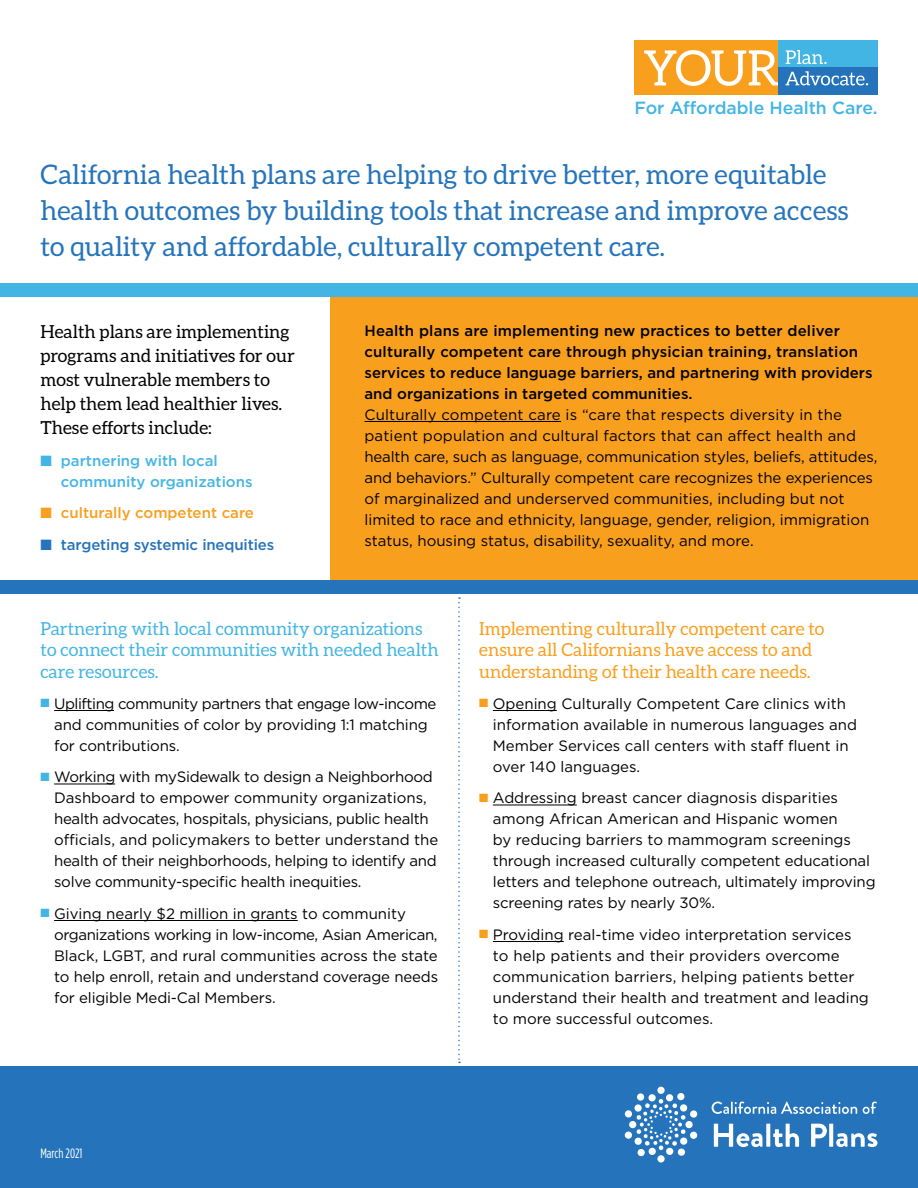
<style>
.page{position:relative;width:918px;height:1188px;background:#fff}
.page>*{position:absolute;margin:0;border:0;box-sizing:border-box;transform-origin:0 0}
.t1{font:27px/36px "Aleo";color:#2574bb}
.t2{font:18px/24px "Aleo";color:#000}
.t3{font:18px/21px "Aleo";color:#f99f1e}
.t4{font:18px/21px "Aleo";color:#43b5e4}
.t5{font:500 17.55px "Gotham";color:#43b5e4}
.t6{font:15px/21px "Gotham";color:#000}
.t7{font:15px/21px "Gotham";letter-spacing:-.02em;color:#000}
.t8{font:500 15px/21px "Gotham";color:#000}
.t9{font:15px/21px "Gotham";letter-spacing:-.025em;color:#000}
.t10{font:500 15px/21px "Gotham";color:#43b5e4}
.t11{font:500 15px "Gotham";letter-spacing:-.01em;color:#2574bb}
.t12{font:500 15px "Gotham";color:#f99f1e}
.t13{font:13.5px "Gotham Condensed";color:#fff}
.s1{color:#43b5e4}
.s2{color:#f99f1e}
</style>
<div class="page">
<div style="left:634px;top:40px;width:144px;height:55px;background:#f99f1e"></div>
<svg style="left:644px;top:50px;width:134px;height:36px"></svg>
<div style="left:778px;top:40px;width:100px;height:28px;background:#43b5e4"></div>
<div style="left:778px;top:68px;width:100px;height:27px;background:#2574bb"></div>
<svg style="left:786px;top:50px;width:41px;height:14px"></svg>
<svg style="left:786px;top:71px;width:82px;height:14px"></svg>
<div style="left:0;top:1066px;width:918px;height:122px;background:#2574bb"></div>
<div style="left:331px;top:297px;width:587px;height:283px;background:#f99f1e"></div>
<div style="left:0;top:580px;width:918px;height:14px;background:#2574bb"></div>
<div style="left:0;top:284px;width:918px;height:13px;background:#43b5e4"></div>
<svg style="left:712px;top:1102px;width:145px;height:12px"></svg>
<svg style="left:863px;top:1102px;width:14px;height:12px"></svg>
<svg style="left:714px;top:1124px;width:48px;height:23px"></svg>
<svg style="left:766px;top:1124px;width:4px;height:23px"></svg>
<svg style="left:773px;top:1124px;width:26px;height:23px"></svg>
<svg style="left:811px;top:1124px;width:16px;height:23px"></svg>
<svg style="left:829px;top:1124px;width:4px;height:23px"></svg>
<svg style="left:836px;top:1133px;width:41px;height:14px"></svg>
<div style="left:657px;top:1155px;width:8px;height:7px;background:#fff;border-radius:50%"></div>
<div style="left:657px;top:1087px;width:8px;height:7px;background:#fff;border-radius:50%"></div>
<svg style="left:624px;top:1093px;width:74px;height:64px"></svg>
<hr style="left:364px;top:421px;width:197px;height:1px;background:#000">
<hr style="left:54px;top:710px;width:60px;height:1px;background:#000">
<hr style="left:54px;top:784px;width:61px;height:1px;background:#000">
<hr style="left:54px;top:920px;width:244px;height:1px;background:#000">
<hr style="left:493px;top:710px;width:64px;height:1px;background:#000">
<hr style="left:493px;top:805px;width:84px;height:1px;background:#000">
<hr style="left:493px;top:941px;width:71px;height:1px;background:#000">
<svg style="left:458px;top:597px;width:2px;height:466px"></svg>
<p class="t5" style="left:634px;top:97px;width:245px">For Affordable Health Care.</p>
<h1 class="t1" style="left:40px;top:156px;width:810px">California health plans are helping to drive better, more equitable health outcomes by building tools that increase and improve access to quality and affordable, culturally competent care.</h1>
<p class="t2" style="left:40px;top:320px;width:256px">Health plans are implementing programs and initiatives for our most vulnerable members to help them lead healthier lives.<br>These efforts include:</p>
<p class="t10" style="left:61px;top:450px;width:193px;text-indent:-20px">■ partnering with local community organizations</p>
<p class="t12" style="left:40px;top:503px;width:215px">■ culturally competent care</p>
<p class="t11" style="left:40px;top:535px;width:235px">■ targeting systemic inequities</p>
<p class="t8" style="left:364px;top:320px;width:510px">Health plans are implementing new practices to better deliver culturally competent care through physician training, translation services to reduce language barriers, and partnering with providers and organizations in targeted communities.</p>
<p class="t6" style="left:364px;top:404px;width:515px">Culturally competent care is “care that respects diversity in the patient population and cultural factors that can affect health and health care, such as language, communication styles, beliefs, attitudes, and behaviors.” Culturally competent care recognizes the experiences of marginalized and underserved communities, including but not limited to race and ethnicity, language, gender, religion, immigration status, housing status, disability, sexuality, and more.</p>
<p class="t4" style="left:40px;top:618px;width:400px">Partnering with local community organizations to connect their communities with needed health care resources.</p>
<p class="t9" style="left:54px;top:693px;width:384px;text-indent:-14px"><span class="s1">■</span> Uplifting community partners that engage low-income and communities of color by providing 1:1 matching for contributions.</p>
<p class="t7" style="left:54px;top:766px;width:386px;text-indent:-14px"><span class="s1">■</span> Working with mySidewalk to design a Neighborhood Dashboard to empower community organizations, health advocates, hospitals, physicians, public health officials, and policymakers to better understand the health of their neighborhoods, helping to identify and solve community-specific health inequities.</p>
<p class="t6" style="left:54px;top:903px;width:386px;text-indent:-14px"><span class="s1">■</span> Giving nearly $2 million in grants to community organizations working in low-income, Asian American, Black, LGBT, and rural communities across the state to help enroll, retain and understand coverage needs for eligible Medi-Cal Members.</p>
<p class="t3" style="left:479px;top:618px;width:347px">Implementing culturally competent care to ensure all Californians have access to and understanding of their health care needs.</p>
<p class="t6" style="left:493px;top:693px;width:366px;text-indent:-14px"><span class="s2">■</span> Opening Culturally Competent Care clinics with information available in numerous languages and Member Services call centers with staff fluent in over 140 languages.</p>
<p class="t6" style="left:493px;top:787px;width:384px;text-indent:-14px"><span class="s2">■</span> Addressing breast cancer diagnosis disparities among African American and Hispanic women<br>by reducing barriers to mammogram screenings through increased culturally competent educational letters and telephone outreach, ultimately improving screening rates by nearly 30%.</p>
<p class="t6" style="left:493px;top:924px;width:378px;text-indent:-14px"><span class="s2">■</span> Providing real-time video interpretation services to help patients and their providers overcome communication barriers, helping patients better understand their health and treatment and leading to more successful outcomes.</p>
<p class="t13" style="left:40px;top:1146px;width:43px">March 2021</p>
</div>
